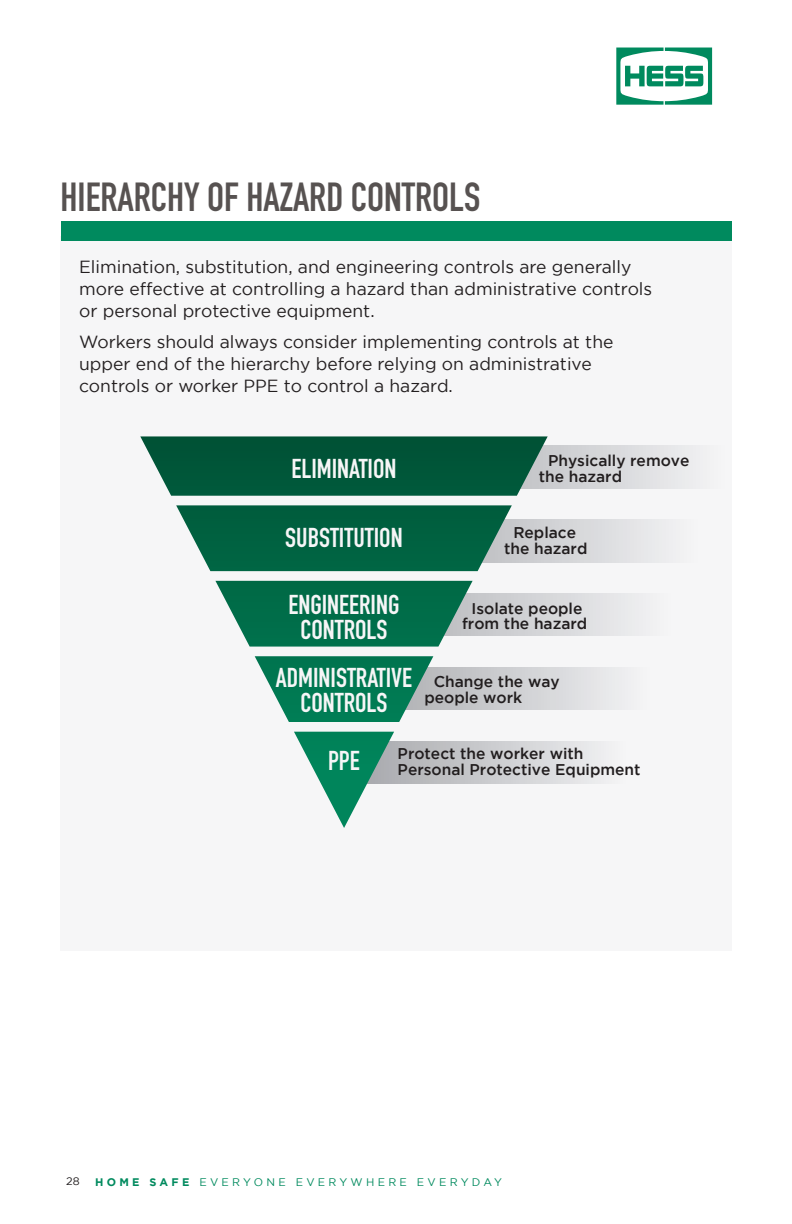
<style>
.page{position:relative;width:792px;height:1224px;background:#fff}
.page>*{position:absolute;margin:0;border:0;box-sizing:border-box;transform-origin:0 0}
.t1{font:700 40px "DIN Condensed";color:#575251}
.t2{font:700 27px/24.8px "DIN Condensed";color:#fff;text-align:center}
.t3{font:17.6px/22px "Gotham";color:#231f20}
.t4{font:500 15.6px/15.6px "Gotham";color:#231f20}
.t5{font:11px "Gotham";letter-spacing:.3em;color:#008a5e}
.t6{font:11px "Gotham";color:#231f20}
.s1{font-weight:700}
</style>
<div class="page">
<svg style="left:616px;top:48px;width:96px;height:57px"></svg>
<div style="left:60px;top:236px;width:672px;height:714px;background:#f6f6f7"></div>
<svg style="left:548px;top:446px;width:141px;height:42px"></svg>
<svg style="left:512px;top:520px;width:150px;height:42px"></svg>
<svg style="left:473px;top:594px;width:162px;height:42px"></svg>
<svg style="left:433px;top:667px;width:186px;height:43px;background:#d2d2d5"></svg>
<svg style="left:394px;top:741px;width:204px;height:43px;background:#cccdd0"></svg>
<svg style="left:215px;top:581px;width:258px;height:66px;background:#207d5f"></svg>
<svg style="left:255px;top:656px;width:178px;height:66px;background:#2b8c6d"></svg>
<svg style="left:140px;top:436px;width:408px;height:60px;background:#146247"></svg>
<svg style="left:176px;top:505px;width:336px;height:66px;background:#186f51"></svg>
<svg style="left:294px;top:732px;width:100px;height:96px"></svg>
<div style="left:61px;top:222px;width:671px;height:19px;background:#008a5e"></div>
<p class="t1" style="left:60px;top:170px;width:421px">HIERARCHY OF HAZARD CONTROLS</p>
<p class="t3" style="left:79px;top:256px;width:575px">Elimination, substitution, and engineering controls are generally more effective at controlling a hazard than administrative controls or personal protective equipment.</p>
<p class="t3" style="left:79px;top:331px;width:536px">Workers should always consider implementing controls at the upper end of the hierarchy before relying on administrative controls or worker PPE to control a hazard.</p>
<h2 class="t2" style="left:291px;top:456px;width:107px">ELIMINATION</h2>
<h2 class="t2" style="left:285px;top:525px;width:119px">SUBSTITUTION</h2>
<p class="t4" style="left:539px;top:452px;width:152px;text-indent:9px">Physically remove the hazard</p>
<p class="t4" style="left:504px;top:525px;width:85px;text-align:center">Replace the hazard</p>
<h2 class="t2" style="left:288px;top:592px;width:113px">ENGINEERING<br>CONTROLS</h2>
<h2 class="t2" style="left:276px;top:665px;width:138px">ADMINISTRATIVE<br>CONTROLS</h2>
<h2 class="t2" style="left:328px;top:748px;width:33px">PPE</h2>
<p class="t4" style="left:462px;top:600px;width:127px;text-align:center">Isolate people from the hazard</p>
<p class="t4" style="left:424px;top:674px;width:137px;text-indent:9px">Change the way people work</p>
<p class="t4" style="left:398px;top:746px;width:244px">Protect the worker with<br>Personal Protective Equipment</p>
<p class="t6" style="left:66px;top:1175px;width:15px">28</p>
<p class="t5" style="left:95px;top:1176px;width:408px"><span class="s1">HOME SAFE</span> EVERYONE EVERYWHERE EVERYDAY</p>
</div>
